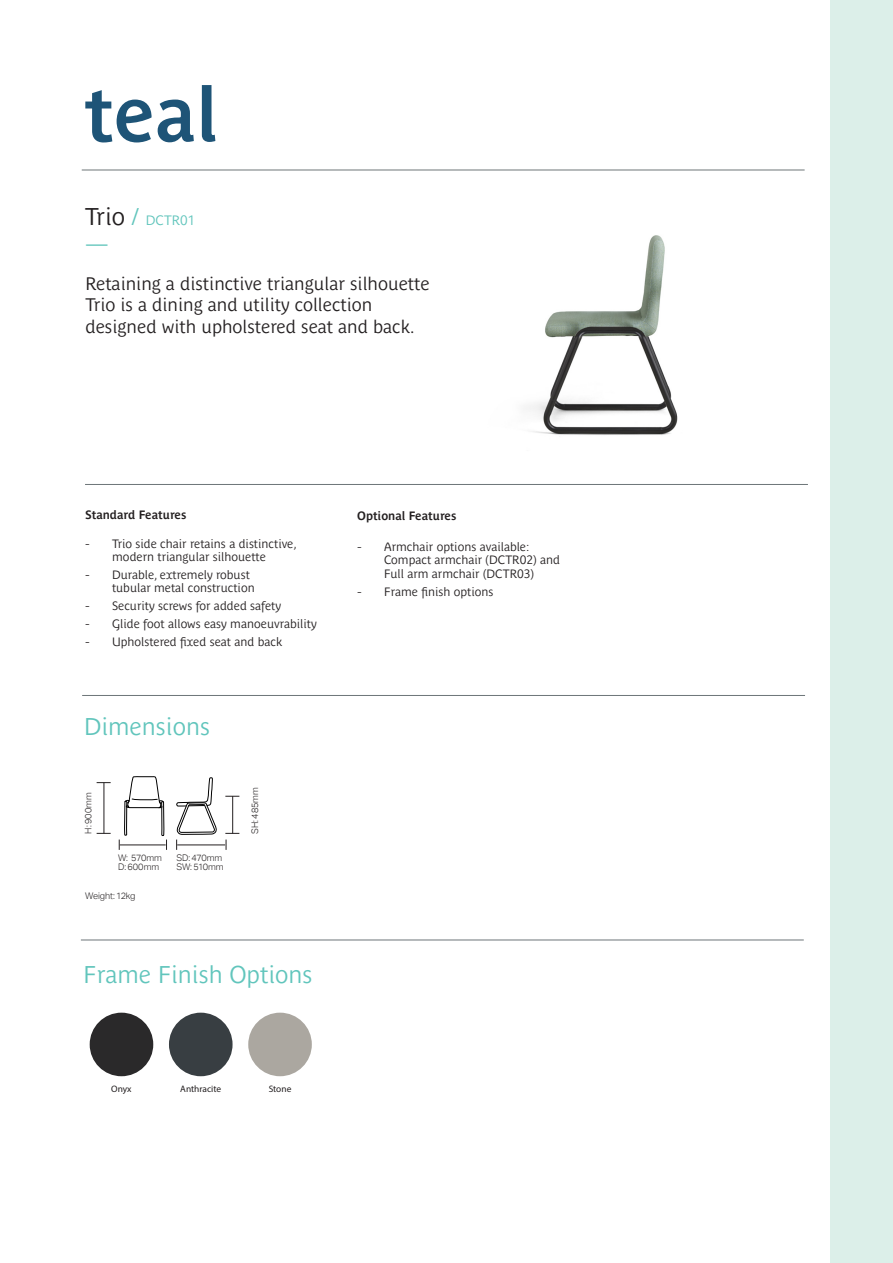
<style>
.page{position:relative;width:893px;height:1263px;background:#fff}
.page>*{position:absolute;margin:0;border:0;box-sizing:border-box;transform-origin:0 0}
.t1{font:24px "Parisine Plus Std Gris";color:#61c5bc}
.t2{font:21px "Parisine Plus Std Gris";color:#61c5bc}
.t3{font:18px/21.6px "Parisine Plus Std Gris";color:#231f20}
.t4{font:13.5px "Parisine Plus Std Gris";color:#61c5bc}
.t5{font:12px/13.5px "Parisine Plus Std Gris";color:#231f20}
.TEXT{font:700 12px "Parisine Plus Std Gris";color:#231f20}
.t6{font:9.45px "Myriad Pro";color:#231f20}
.Dimensions{font:300 9.15px "Aktiv Grotesk";letter-spacing:-.01em;color:#231f20}
.s1{font-size:24px;color:#231f20}
.s2{font-size:24px}
.s3{font-family:"Aktiv Grotesk";font-weight:300}
</style>
<div class="page">
<hr style="left:82px;top:170px;width:723px;height:1px;background:#6d7578">
<hr style="left:85px;top:484px;width:723px;height:1px;background:#6d7578">
<img style="left:525px;top:235px;width:153px;height:200px">
<svg style="left:85px;top:90px;width:67px;height:52px"></svg>
<svg style="left:158px;top:100px;width:36px;height:42px"></svg>
<svg style="left:202px;top:85px;width:13px;height:57px"></svg>
<div style="left:831px;top:0;width:62px;height:1263px;background:#dcefe9"></div>
<hr style="left:82px;top:695px;width:723px;height:1px;background:#6d7578">
<hr style="left:81px;top:940px;width:723px;height:1px;background:#6d7578">
<hr style="left:177px;top:845px;width:48px;height:1px;background:#231f20">
<svg style="left:97px;top:833px;width:14px;height:1px"></svg>
<svg style="left:97px;top:782px;width:14px;height:1px"></svg>
<hr style="left:104px;top:782px;width:1px;height:51px;background:#231f20">
<svg style="left:225px;top:833px;width:14px;height:17px"></svg>
<svg style="left:225px;top:796px;width:14px;height:1px"></svg>
<hr style="left:232px;top:796px;width:1px;height:37px;background:#231f20">
<svg style="left:176px;top:777px;width:41px;height:73px"></svg>
<svg style="left:119px;top:776px;width:48px;height:74px"></svg>
<div style="left:90px;top:1013px;width:63px;height:63px;background:#2a292a;border-radius:50%"></div>
<div style="left:169px;top:1013px;width:64px;height:63px;background:#383e42;border-radius:50%"></div>
<div style="left:248px;top:1013px;width:64px;height:63px;background:#aba7a0;border-radius:50%"></div>
<p class="t4" style="left:85px;top:213px;width:112px"><span class="s1">Trio</span> <span class="s2">/</span> DCTR01</p>
<p class="t2" style="left:85px;top:231px;width:25px">—</p>
<p class="t3" style="left:85px;top:273px;width:346px">Retaining a distinctive triangular silhouette<br>Trio is a dining and utility collection designed with upholstered seat and back.</p>
<p class="TEXT" style="left:85px;top:508px;width:103px">Standard Features</p>
<p class="t5" style="left:85px;top:537px;width:213px;text-align:center"><span class="s3">-</span> Trio side chair retains a distinctive, modern triangular silhouette</p>
<p class="t5" style="left:112px;top:568px;width:144px;text-indent:-27px"><span class="s3">-</span> Durable, extremely robust tubular metal construction</p>
<p class="t5" style="left:85px;top:599px;width:198px"><span class="s3">-</span> Security screws for added safety</p>
<p class="t5" style="left:85px;top:617px;width:233px"><span class="s3">-</span> Glide foot allows easy manoeuvrability</p>
<p class="t5" style="left:85px;top:635px;width:199px"><span class="s3">-</span> Upholstered fixed seat and back</p>
<p class="t1" style="left:84px;top:713px;width:127px">Dimensions</p>
<p class="Dimensions" style="left:83px;top:833px;width:42px;rotate:-90deg">H: 900mm</p>
<p class="Dimensions" style="left:250px;top:833px;width:48px;rotate:-90deg">SH: 485mm</p>
<p class="Dimensions" style="left:118px;top:852px;width:45px">W: 570mm</p>
<p class="Dimensions" style="left:118px;top:862px;width:42px">D: 600mm</p>
<p class="Dimensions" style="left:176px;top:852px;width:47px">SD: 470mm</p>
<p class="Dimensions" style="left:176px;top:862px;width:49px">SW: 510mm</p>
<p class="Dimensions" style="left:85px;top:890px;width:52px">Weight: 12kg</p>
<p class="t1" style="left:84px;top:961px;width:230px">Frame Finish Options</p>
<p class="t6" style="left:111px;top:1082px;width:22px">Onyx</p>
<p class="t6" style="left:180px;top:1082px;width:42px">Anthracite</p>
<p class="t6" style="left:269px;top:1082px;width:24px">Stone</p>
<p class="TEXT" style="left:357px;top:508px;width:101px">Optional Features</p>
<p class="t5" style="left:384px;top:540px;width:177px;text-indent:-27px"><span class="s3">-</span> Armchair options available:<br>Compact armchair (DCTR02) and<br>Full arm armchair (DCTR03)</p>
<p class="t5" style="left:357px;top:585px;width:138px"><span class="s3">-</span> Frame finish options</p>
</div>
